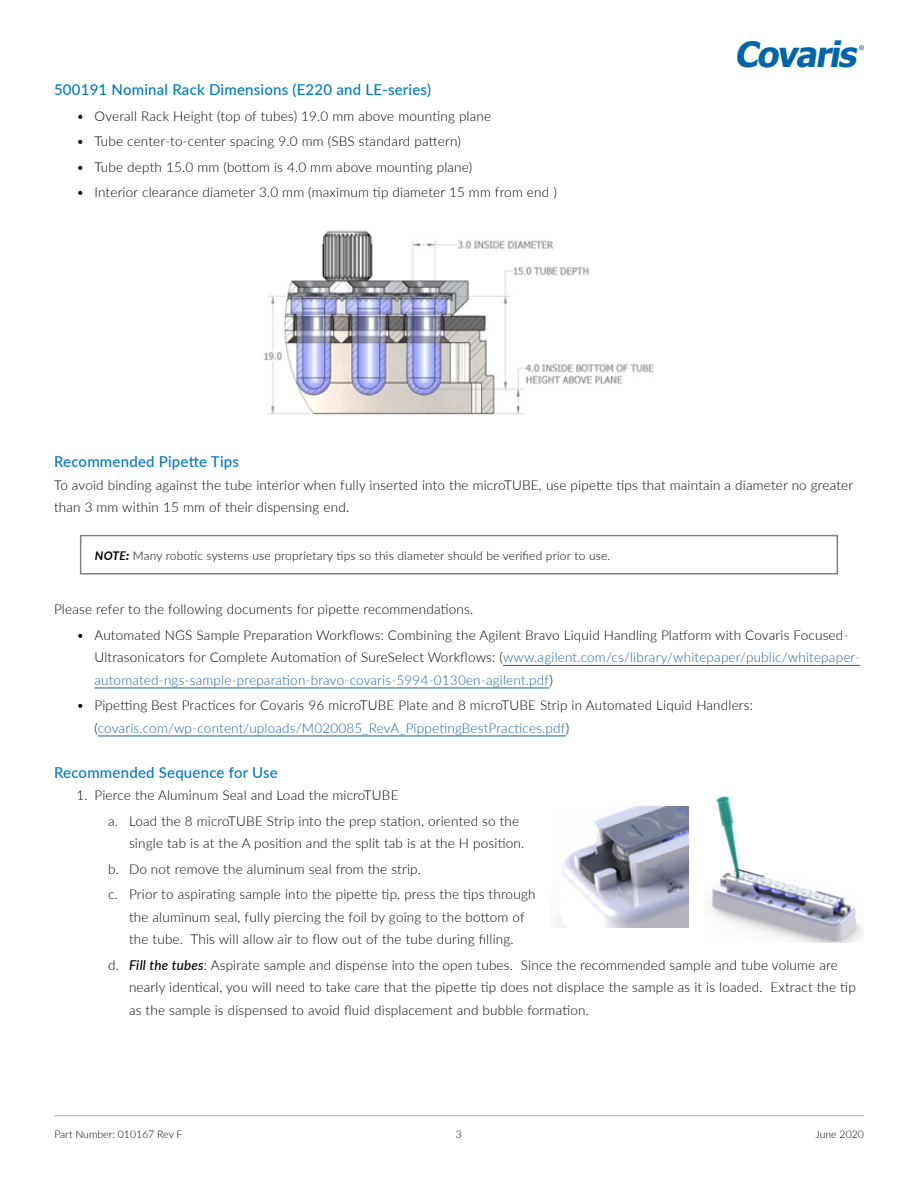
<style>
.page{position:relative;width:918px;height:1188px;background:#fff}
.page>*{position:absolute;margin:0;border:0;box-sizing:border-box;transform-origin:0 0}
.t1{font:italic 700 35.1px "Tahoma";color:#0064a8}
.t2{font:500 15px "Lato";letter-spacing:.015em;color:#0079c1}
.t3{font:300 13.5px/22.5px "Lato";letter-spacing:.015em;color:#000}
.t4{font:300 12px "Lato";letter-spacing:.015em;color:#000}
.t5{font:300 10.5px "Lato";color:#000}
.s1{font-weight:700;font-style:italic}
.s2{font-weight:900;font-style:italic}
.s3{color:#215e9e}
.s4{font-weight:500;font-style:italic}
</style>
<div class="page">
<hr style="left:54px;top:1115px;width:810px;height:1px;background:#a7a9ac">
<svg style="left:859px;top:45px;width:5px;height:5px"></svg>
<img style="left:264px;top:230px;width:390px;height:185px">
<hr style="left:503px;top:665px;width:357px;height:1px;background:#215e9e">
<hr style="left:94px;top:688px;width:455px;height:1px;background:#215e9e">
<hr style="left:98px;top:736px;width:468px;height:1px;background:#215e9e">
<div style="left:80px;top:535px;width:758px;height:39px;border:2px solid #808285"></div>
<img style="left:554px;top:806px;width:134px;height:122px">
<img style="left:707px;top:796px;width:157px;height:146px">
<p class="t2" style="left:54px;top:79px;width:379px">500191 Nominal Rack Dimensions (E220 and LE-series)</p>
<p class="t3" style="left:77px;top:104px;width:416px">• Overall Rack Height (top of tubes) 19.0 mm above mounting plane</p>
<p class="t3" style="left:77px;top:130px;width:386px">• Tube center-to-center spacing 9.0 mm (SBS standard pattern)</p>
<p class="t3" style="left:77px;top:155px;width:397px">• Tube depth 15.0 mm (bottom is 4.0 mm above mounting plane)</p>
<p class="t3" style="left:77px;top:181px;width:482px">• Interior clearance diameter 3.0 mm (maximum tip diameter 15 mm from end )</p>
<h1 class="t1" style="left:735px;top:32px;width:131px">Covaris</h1>
<p class="t2" style="left:54px;top:451px;width:187px">Recommended Pipette Tips</p>
<p class="t3" style="left:54px;top:473px;width:801px">To avoid binding against the tube interior when fully inserted into the microTUBE, use pipette tips that maintain a diameter no greater than 3 mm within 15 mm of their dispensing end.</p>
<p class="t4" style="left:95px;top:547px;width:517px"><span class="s1">NOTE</span><span class="s2">:</span> Many robotic systems use proprietary tips so this diameter should be verified prior to use.</p>
<p class="t3" style="left:54px;top:598px;width:421px">Please refer to the following documents for pipette recommendations.</p>
<p class="t3" style="left:94px;top:623px;width:767px;text-indent:-18px">• Automated NGS Sample Preparation Workflows: Combining the Agilent Bravo Liquid Handling Platform with Covaris Focused-<br>Ultrasonicators for Complete Automation of SureSelect Workflows: (<span class="s3">www.agilent.com/cs/library/whitepaper/public/whitepaper&shy;automated-ngs-sample-preparation-bravo-covaris-5994-0130en-agilent.pdf</span>)</p>
<p class="t3" style="left:94px;top:694px;width:660px;text-indent:-18px">• Pipetting Best Practices for Covaris 96 microTUBE Plate and 8 microTUBE Strip in Automated Liquid Handlers: (<span class="s3">covaris.com/wp-content/uploads/M020085_RevA_PippetingBestPractices.pdf</span>)</p>
<p class="t2" style="left:54px;top:761px;width:225px">Recommended Sequence for Use</p>
<p class="t3" style="left:108px;top:782px;width:413px;line-height:25.5px;text-indent:-31px">1. Pierce the Aluminum Seal and Load the microTUBE<br>a. Load the 8 microTUBE Strip into the prep station, oriented so the</p>
<p class="t3" style="left:108px;top:830px;width:429px;line-height:25.5px;text-indent:21px">single tab is at the A position and the split tab is at the H position. b. Do not remove the aluminum seal from the strip.<br>c. Prior to aspirating sample into the pipette tip, press the tips through</p>
<p class="t3" style="left:129px;top:905px;width:397px">the aluminum seal, fully piercing the foil by going to the bottom of the tube. This will allow air to flow out of the tube during filling.</p>
<p class="t3" style="left:129px;top:953px;width:728px;text-indent:-21px">d. <span class="s4">Fill the tubes</span>: Aspirate sample and dispense into the open tubes. Since the recommended sample and tube volume are nearly identical, you will need to take care that the pipette tip does not displace the sample as it is loaded. Extract the tip as the sample is dispensed to avoid fluid displacement and bubble formation.</p>
<p class="t5" style="left:54px;top:1127px;width:130px">Part Number: 010167 Rev F</p>
<p class="t5" style="left:456px;top:1127px;width:8px">3</p>
<p class="t5" style="left:816px;top:1127px;width:50px">June 2020</p>
</div>
